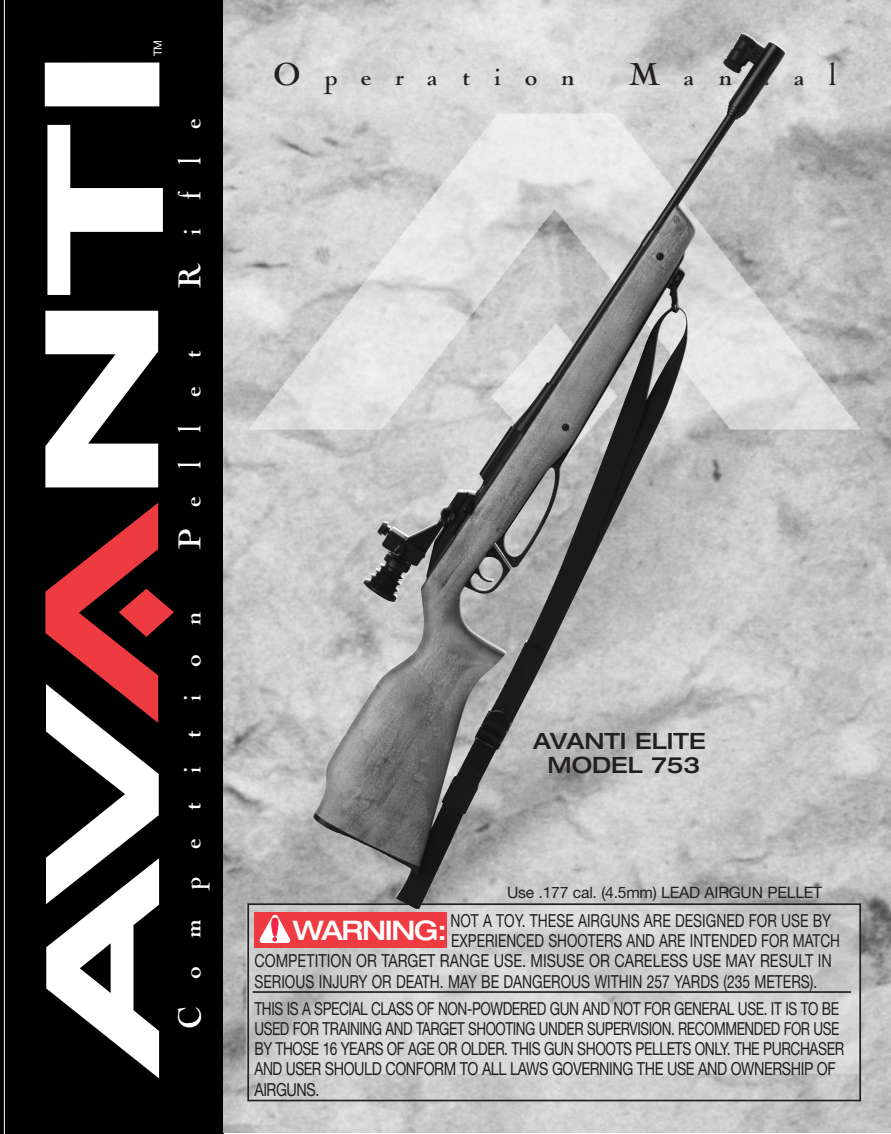
<style>
.page{position:relative;width:891px;height:1134px;background:#fff}
.page>*{position:absolute;margin:0;border:0;box-sizing:border-box;transform-origin:0 0}
.t1{font:31.5px "Navinno";letter-spacing:.865em;color:#fff}
.t2{font:31.5px "Navinno";letter-spacing:.725em;color:#231f20}
.t3{font:500 expanded 27px "Helvetica Neue";letter-spacing:-.05em;color:#fff}
.t4{font:500 expanded 22.5px "Helvetica Neue";color:#231f20}
.t5{font:18px/20.2px "Helvetica Neue";letter-spacing:-.03em;color:#231f20;scale:.75 1}
.t6{font:18px "Helvetica Neue";color:#231f20;scale:.77 1}
.t7{font:18px/20.2px "Helvetica Neue";color:#231f20;scale:.76 1}
.t8{font:18px "Helvetica Neue";letter-spacing:-.03em;color:#231f20;scale:.76 1}
.t9{font:15.75px "Helvetica Neue";letter-spacing:-.015em;color:#231f20}
.t10{font:11.25px "Helvetica Neue";color:#fff}
</style>
<div class="page">
<div style="left:0;top:0;width:224px;height:1133px;background:#000"></div>
<img style="left:224px;top:0;width:667px;height:1133px">
<div style="left:247px;top:903px;width:614px;height:198px;border:2px solid #231f20"></div>
<div style="left:254px;top:912px;width:193px;height:35px;background:#ee3a41"></div>
<svg style="left:259px;top:914px;width:32px;height:29px"></svg>
<svg style="left:45px;top:311px;width:113px;height:176px"></svg>
<svg style="left:45px;top:503px;width:129px;height:575px"></svg>
<div style="left:45px;top:63px;width:114px;height:43px;background:#fff"></div>
<div style="left:50px;top:188px;width:113px;height:44px;background:#fff"></div>
<div style="left:47px;top:125px;width:23px;height:170px;background:#fff"></div>
<hr style="left:253px;top:991px;width:598px;height:2px;background:#231f20">
<hr style="left:4px;top:0;width:1px;height:1134px;background:#fff">
<img style="left:363px;top:33px;width:391px;height:656px">
<p class="t10" style="left:151px;top:56px;width:18px;rotate:-90deg">TM</p>
<p class="t1" style="left:172px;top:290px;width:173px;rotate:-90deg">Rifle</p>
<p class="t1" style="left:172px;top:551px;width:202px;rotate:-90deg">Pellet</p>
<p class="t1" style="left:172px;top:1029px;width:418px;rotate:-90deg">Competition</p>
<p class="t2" style="left:273px;top:56px;width:303px">Operation</p>
<p class="t2" style="left:627px;top:56px;width:211px">Manual</p>
<p class="t4" style="left:533px;top:727px;width:174px">AVANTI ELITE</p>
<p class="t4" style="left:548px;top:751px;width:154px">MODEL 753</p>
<p class="t9" style="left:507px;top:883px;width:317px">Use .177 cal. (4.5mm) LEAD AIRGUN PELLET</p>
<p class="t6" style="left:450px;top:910px;width:496px">NOT A TOY. THESE AIRGUNS ARE DESIGNED FOR USE BY</p>
<p class="t7" style="left:254px;top:930px;width:772px;text-indent:197px">EXPERIENCED SHOOTERS AND ARE INTENDED FOR MATCH<br>COMPETITION OR TARGET RANGE USE. MISUSE OR CARELESS USE MAY RESULT IN</p>
<p class="t6" style="left:254px;top:971px;width:732px">SERIOUS INJURY OR DEATH. MAY BE DANGEROUS WITHIN 257 YARDS (235 METERS).</p>
<p class="t8" style="left:254px;top:998px;width:771px">THIS IS A SPECIAL CLASS OF NON-POWDERED GUN AND NOT FOR GENERAL USE. IT IS TO BE</p>
<p class="t5" style="left:254px;top:1018px;width:788px">USED FOR TRAINING AND TARGET SHOOTING UNDER SUPERVISION. RECOMMENDED FOR USE BY THOSE 16 YEARS OF AGE OR OLDER. THIS GUN SHOOTS PELLETS ONLY. THE PURCHASER AND USER SHOULD CONFORM TO ALL LAWS GOVERNING THE USE AND OWNERSHIP OF AIRGUNS.</p>
<p class="t3" style="left:293px;top:913px;width:156px">WARNING:</p>
</div>
